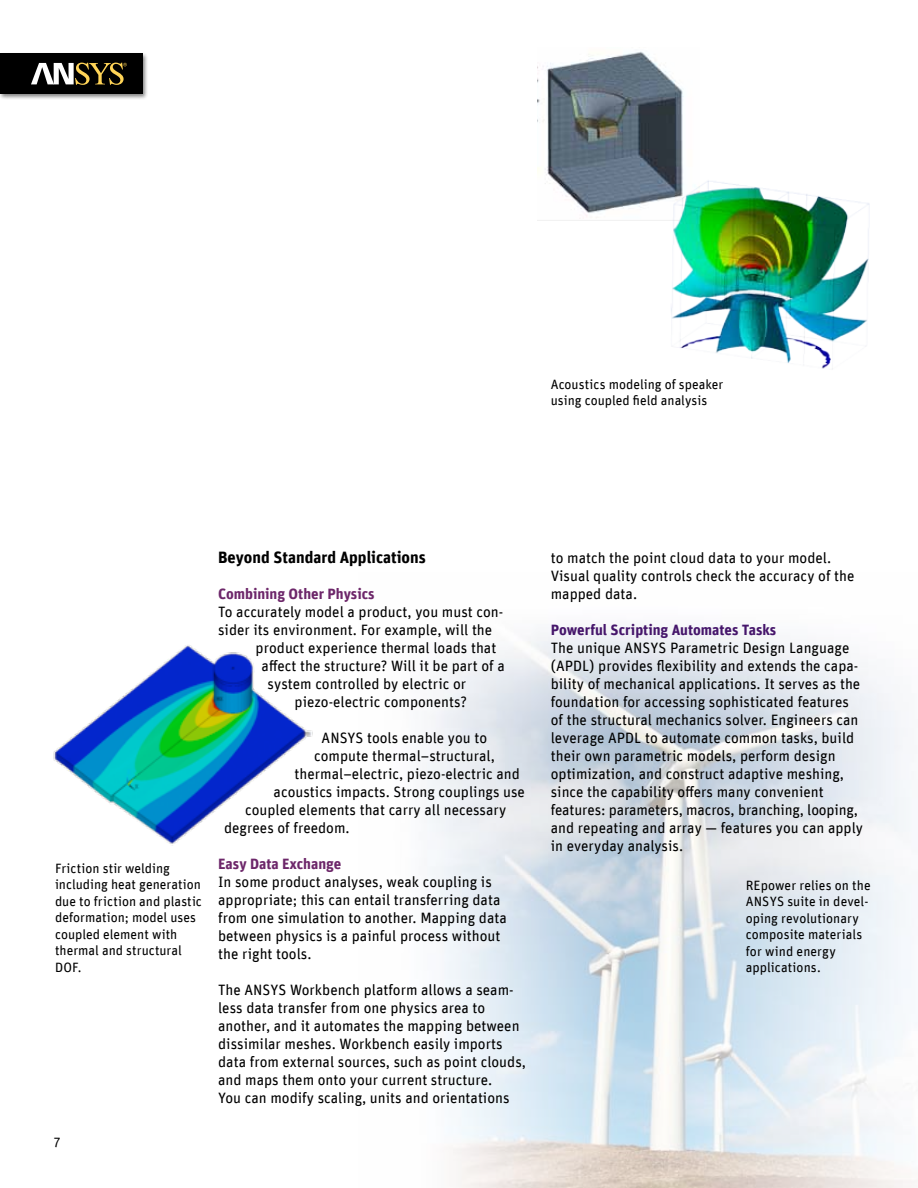
<style>
.page{position:relative;width:918px;height:1188px;background:#fff}
.page>*{position:absolute;margin:0;border:0;box-sizing:border-box;transform-origin:0 0}
.t1{font:700 16.5px "Unit Offc Pro";color:#000}
.t2{font:15px/18px "Unit Offc Pro";color:#000}
.t3{font:700 15px "Unit Offc Pro";color:#6d276a}
.t4{font:700 15px "Unit Offc Pro";color:#46166b}
.t5{font:13.5px/16.5px "Unit Offc Pro";letter-spacing:.005em;color:#000}
</style>
<div class="page">
<img style="left:426px;top:628px;width:492px;height:560px">
<div style="left:0;top:52px;width:149px;height:49px;background:#000;opacity:.5"></div>
<div style="left:0;top:54px;width:142px;height:40px;background:#000"></div>
<svg style="left:31px;top:63px;width:96px;height:22px"></svg>
<img style="left:538px;top:51px;width:146px;height:166px">
<img style="left:671px;top:173px;width:199px;height:196px">
<img style="left:53px;top:645px;width:260px;height:201px">
<div style="left:36px;top:629px;width:61px;height:72px;background:#fff"></div>
<p class="t5" style="left:551px;top:375px;width:174px">Acoustics modeling of speaker using coupled field analysis</p>
<p class="t5" style="left:55px;top:859px;width:148px">Friction stir welding including heat generation due to friction and plastic deformation; model uses coupled element with thermal and structural<br>DOF.</p>
<p class="t5" style="left:53px;top:1133px;width:9px">7</p>
<p class="t1" style="left:218px;top:545px;width:209px">Beyond Standard Applications</p>
<p class="t3" style="left:218px;top:583px;width:158px">Combining Other Physics</p>
<p class="t2" style="left:218px;top:602px;width:287px">To accurately model a product, you must con-</p>
<p class="t2" style="left:218px;top:620px;width:276px">sider its environment. For example, will the</p>
<p class="t2" style="left:256px;top:638px;width:242px">product experience thermal loads that</p>
<p class="t2" style="left:262px;top:656px;width:245px">affect the structure? Will it be part of a</p>
<p class="t2" style="left:268px;top:674px;width:200px">system controlled by electric or</p>
<p class="t2" style="left:295px;top:692px;width:174px">piezo-electric components?</p>
<p class="t2" style="left:322px;top:728px;width:167px">ANSYS tools enable you to</p>
<p class="t2" style="left:314px;top:746px;width:182px">compute thermal–structural,</p>
<p class="t2" style="left:295px;top:764px;width:227px">thermal–electric, piezo-electric and</p>
<p class="t2" style="left:274px;top:782px;width:253px">acoustics impacts. Strong couplings use</p>
<p class="t2" style="left:245px;top:800px;width:263px">coupled elements that carry all necessary</p>
<p class="t2" style="left:224px;top:818px;width:127px">degrees of freedom.</p>
<p class="t3" style="left:218px;top:853px;width:125px">Easy Data Exchange</p>
<p class="t2" style="left:218px;top:872px;width:290px">In some product analyses, weak coupling is appropriate; this can entail transferring data from one simulation to another. Mapping data between physics is a painful process without the right tools.</p>
<p class="t2" style="left:218px;top:980px;width:309px">The ANSYS Workbench platform allows a seam&shy;less data transfer from one physics area to another, and it automates the mapping between dissimilar meshes. Workbench easily imports data from external sources, such as point clouds, and maps them onto your current structure.<br>You can modify scaling, units and orientations</p>
<p class="t2" style="left:551px;top:548px;width:305px">to match the point cloud data to your model.<br>Visual quality controls check the accuracy of the mapped data.</p>
<p class="t4" style="left:551px;top:618px;width:227px">Powerful Scripting Automates Tasks</p>
<p class="t2" style="left:551px;top:638px;width:314px">The unique ANSYS Parametric Design Language (APDL) provides flexibility and extends the capa&shy;bility of mechanical applications. It serves as the foundation for accessing sophisticated features of the structural mechanics solver. Engineers can leverage APDL to automate common tasks, build their own parametric models, perform design optimization, and construct adaptive meshing, since the capability offers many convenient features: parameters, macros, branching, looping, and repeating and array — features you can apply in everyday analysis.</p>
<p class="t5" style="left:746px;top:876px;width:126px">REpower relies on the<br>ANSYS suite in devel&shy;oping revolutionary composite materials for wind energy applications.</p>
</div>
